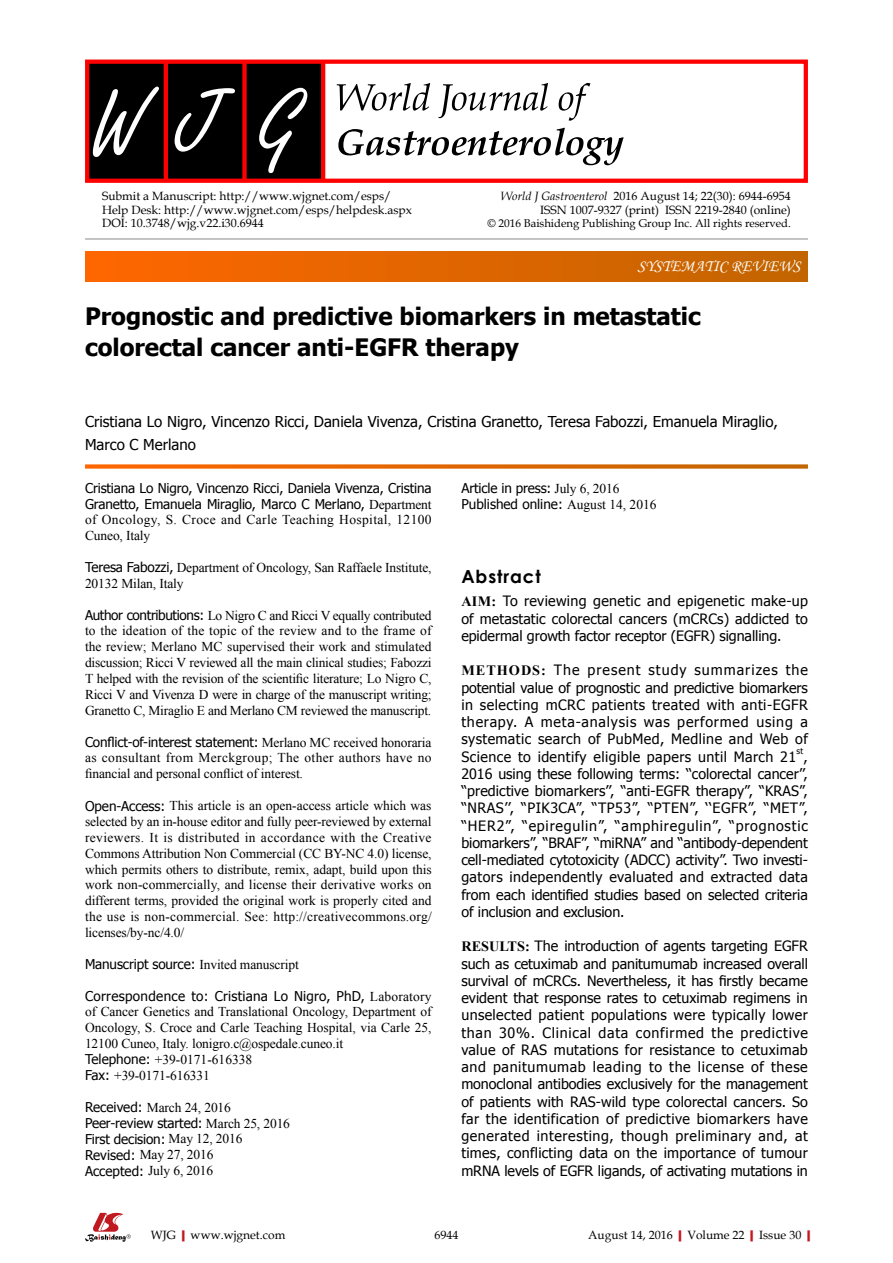
<style>
.page{position:relative;width:893px;height:1263px;background:#fff}
.page>*{position:absolute;margin:0;border:0;box-sizing:border-box;transform-origin:0 0}
.t1{font:700 24px/31.5px "Tahoma";color:#000}
.t2{font:700 18px "Century Gothic";letter-spacing:.05em;color:#000}
.t3{font:16.5px "Monotype Corsiva";color:#fff}
.t4{font:15px/22.5px "Tahoma";color:#000}
.t5{font:14.25px/17.2px "Tahoma";letter-spacing:-.005em;color:#000;text-align:justify}
.t6{font:13.5px/15.9px "Times New Roman";letter-spacing:-.01em;color:#000;text-align:justify}
.t7{font:13.5px/15.9px "Tahoma";letter-spacing:-.01em;color:#000}
.t8{font:12px/13.5px "Book Antiqua";color:#000}
.t9{font:11.25px "Book Antiqua";color:#000}
.t10{font:8.25px "Tahoma";color:#000}
.s1{font-style:italic}
.s2{font-family:"Times New Roman"}
.s3{font-family:"Tahoma"}
.s4{font-family:"Times New Roman";font-weight:700}
.s5{font-weight:700;color:#c01920}
</style>
<div class="page">
<div style="left:85px;top:252px;width:723px;height:29px;background:linear-gradient(to right,#f60,#c16500)"></div>
<hr style="left:85px;top:239px;width:723px;height:1px;background:#898989">
<div style="left:87px;top:61px;width:236px;height:121px;background:#000"></div>
<hr style="left:164px;top:61px;width:4px;height:121px;background:#f00">
<div style="left:242px;top:61px;width:5px;height:121px;background:#f00"></div>
<hr style="left:321px;top:61px;width:4px;height:121px;background:#f00">
<div style="left:85px;top:60px;width:723px;height:123px;border:4px solid #f00"></div>
<svg style="left:259px;top:88px;width:48px;height:85px"></svg>
<svg style="left:175px;top:88px;width:60px;height:64px"></svg>
<svg style="left:93px;top:87px;width:66px;height:70px"></svg>
<svg style="left:337px;top:83px;width:253px;height:38px"></svg>
<svg style="left:338px;top:128px;width:286px;height:37px"></svg>
<svg style="left:85px;top:464px;width:723px;height:5px;background:#e47c26"></svg>
<svg style="left:85px;top:1213px;width:46px;height:29px"></svg>
<p class="t8" style="left:102px;top:189px;width:311px">Submit a Manuscript: http://www.wjgnet.com/esps/<br>Help Desk: http://www.wjgnet.com/esps/helpdesk.aspx<br>DOI: 10.3748/wjg.v22.i30.6944</p>
<p class="t8" style="left:501px;top:189px;width:292px;text-align:right"><span class="s1">World J Gastroenterol</span> 2016 August 14; 22(30): 6944-6954<br>ISSN 1007-9327 (print) ISSN 2219-2840 (online)</p>
<p class="t9" style="left:487px;top:215px;width:305px">© 2016 Baishideng Publishing Group Inc. All rights reserved.</p>
<p class="t3" style="left:637px;top:256px;width:165px">SYSTEMATIC REVIEWS</p>
<p class="t1" style="left:85px;top:298px;width:617px">Prognostic and predictive biomarkers in metastatic colorectal cancer anti-EGFR therapy</p>
<p class="t4" style="left:85px;top:410px;width:694px">Cristiana Lo Nigro, Vincenzo Ricci, Daniela Vivenza, Cristina Granetto, Teresa Fabozzi, Emanuela Miraglio,<br>Marco C Merlano</p>
<p class="t7" style="left:85px;top:480px;width:348px;text-align:justify">Cristiana Lo Nigro, Vincenzo Ricci, Daniela Vivenza, Cristina Granetto, Emanuela Miraglio, Marco C Merlano, <span class="s2">Department of Oncology, S. Croce and Carle Teaching Hospital, 12100<br>Cuneo, Italy</span></p>
<p class="t6" style="left:85px;top:559px;width:348px"><span class="s3">Teresa Fabozzi,</span> Department of Oncology, San Raffaele Institute,<br>20132 Milan, Italy</p>
<p class="t6" style="left:85px;top:607px;width:348px"><span class="s3">Author contributions:</span> Lo Nigro C and Ricci V equally contributed to the ideation of the topic of the review and to the frame of the review; Merlano MC supervised their work and stimulated discussion; Ricci V reviewed all the main clinical studies; Fabozzi T helped with the revision of the scientific literature; Lo Nigro C, Ricci V and Vivenza D were in charge of the manuscript writing; Granetto C, Miraglio E and Merlano CM reviewed the manuscript.</p>
<p class="t6" style="left:85px;top:734px;width:348px"><span class="s3">Conflict-of-interest statement:</span> Merlano MC received honoraria as consultant from Merckgroup; The other authors have no financial and personal conflict of interest.</p>
<p class="t6" style="left:85px;top:797px;width:348px"><span class="s3">Open-Access:</span> This article is an open-access article which was selected by an in-house editor and fully peer-reviewed by external reviewers. It is distributed in accordance with the Creative Commons Attribution Non Commercial (CC BY-NC 4.0) license, which permits others to distribute, remix, adapt, build upon this work non-commercially, and license their derivative works on different terms, provided the original work is properly cited and the use is non-commercial. See: http://creativecommons.org/ licenses/by-nc/4.0/</p>
<p class="t7" style="left:85px;top:956px;width:215px">Manuscript source: <span class="s2">Invited manuscript</span></p>
<p class="t6" style="left:85px;top:988px;width:348px;text-align:left"><span class="s3">Correspondence to: Cristiana Lo Nigro, PhD,</span> Laboratory of Cancer Genetics and Translational Oncology, Department of Oncology, S. Croce and Carle Teaching Hospital, via Carle 25, 12100 Cuneo, Italy. lonigro.c@ospedale.cuneo.it<br><span class="s3">Telephone:</span> +39-0171-616338<br><span class="s3">Fax:</span> +39-0171-616331</p>
<p class="t7" style="left:85px;top:1098px;width:206px">Received: <span class="s2">March 24, 2016<br></span>Peer-review started: <span class="s2">March 25, 2016<br></span>First decision: <span class="s2">May 12, 2016<br></span>Revised: <span class="s2">May 27, 2016<br></span>Accepted: <span class="s2">July 6, 2016</span></p>
<p class="t7" style="left:461px;top:479px;width:197px">Article in press: <span class="s2">July 6, 2016<br></span>Published online: <span class="s2">August 14, 2016</span></p>
<p class="t2" style="left:461px;top:562px;width:81px">Abstract</p>
<p class="t5" style="left:461px;top:592px;width:348px"><span class="s4">AIM:</span> To reviewing genetic and epigenetic make-up of metastatic colorectal cancers (mCRCs) addicted to epidermal growth factor receptor (EGFR) signalling.</p>
<p class="t5" style="left:461px;top:661px;width:348px"><span class="s4">METHODS:</span> The present study summarizes the potential value of prognostic and predictive biomarkers in selecting mCRC patients treated with anti-EGFR therapy. A meta-analysis was performed using a systematic search of PubMed, Medline and Web of Science to identify eligible papers until March 21</p>
<p class="t10" style="left:797px;top:746px;width:8px">st</p>
<p class="t5" style="left:461px;top:747px;width:348px;text-indent:342px">, 2016 using these following terms: ‘‘colorectal cancer’’, “predictive biomarkers’’, “anti-EGFR therapy”, “KRAS”, “NRAS’’, “PIK3CA”, “TP53”, “PTEN”, ‘‘EGFR”, “MET”, “HER2”, “epiregulin”, “amphiregulin”, “prognostic biomarkers”, “BRAF”, “miRNA” and “antibody-dependent cell-mediated cytotoxicity (ADCC) activity”. Two investi&shy;gators independently evaluated and extracted data from each identified studies based on selected criteria of inclusion and exclusion.</p>
<p class="t5" style="left:461px;top:937px;width:348px"><span class="s4">RESULTS:</span> The introduction of agents targeting EGFR such as cetuximab and panitumumab increased overall survival of mCRCs. Nevertheless, it has firstly became evident that response rates to cetuximab regimens in unselected patient populations were typically lower than 30%. Clinical data confirmed the predictive value of RAS mutations for resistance to cetuximab and panitumumab leading to the license of these monoclonal antibodies exclusively for the management of patients with RAS-wild type colorectal cancers. So far the identification of predictive biomarkers have generated interesting, though preli- minary and, at times, conflicting data on the impor-tance of tumour mRNA levels of EGFR ligands, of activating mutations in</p>
<p class="t8" style="left:151px;top:1227px;width:136px">WJG<span class="s5">|</span>www.wjgnet.com</p>
<p class="t8" style="left:434px;top:1227px;width:25px">6944</p>
<p class="t8" style="left:588px;top:1227px;width:229px">August 14, 2016<span class="s5">|</span>Volume 22<span class="s5">|</span>Issue 30<span class="s5">|</span></p>
</div>
